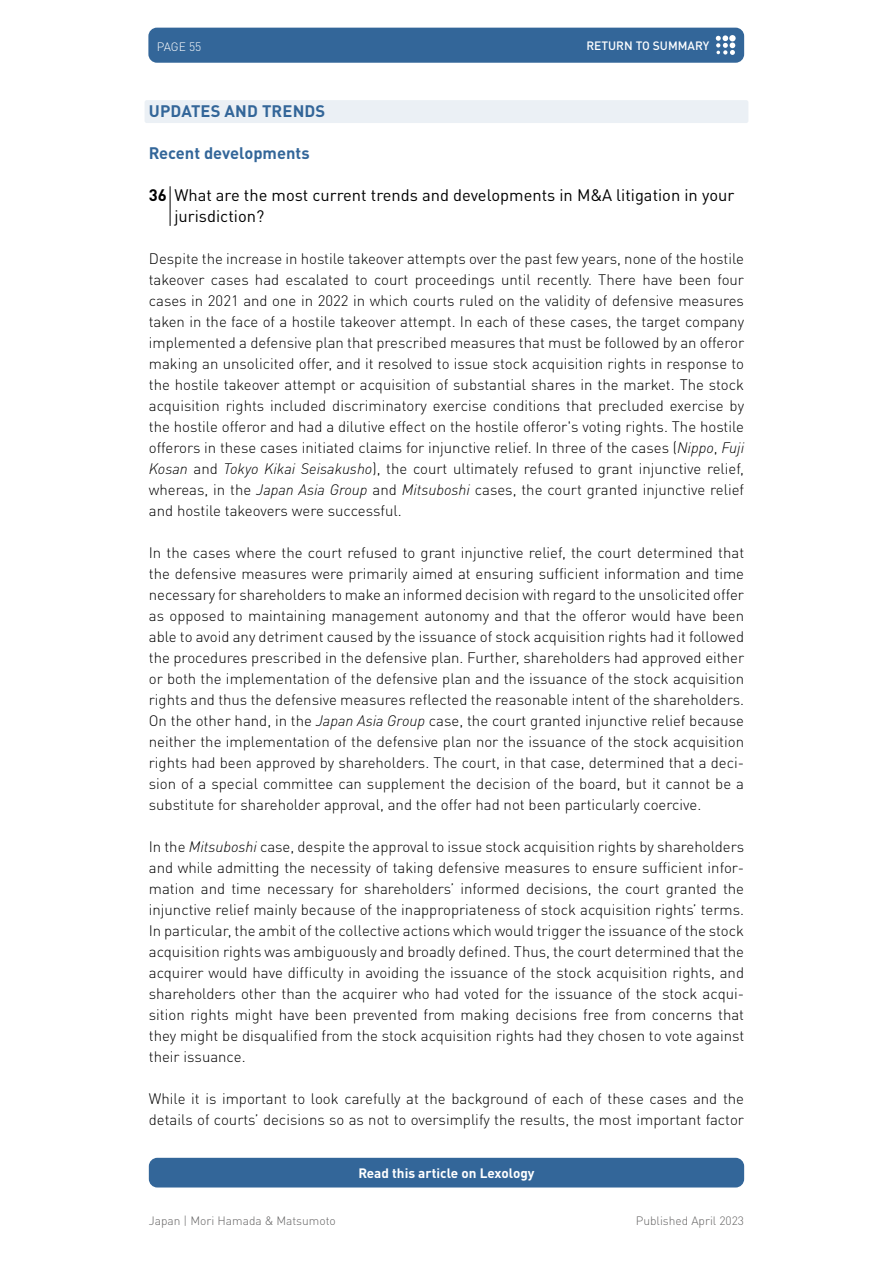
<style>
.page{position:relative;width:893px;height:1263px;background:#fff}
.page>*{position:absolute;margin:0;border:0;box-sizing:border-box;transform-origin:0 0}
.t1{font:16.5px/21px "DIN Pro";color:#000}
.t2{font:700 16.5px "DIN Pro";color:#369}
.t3{font:300 15px/21px "DIN Pro";color:#000;text-align:justify}
.t4{font:700 13.5px "DIN Pro";color:#fff}
.t5{font:300 12px "DIN Pro";color:#646363}
.t6{font:500 12px "DIN Pro";color:#fff}
.t7{font:300 12px "DIN Pro";letter-spacing:-.005em;color:#fff}
.s1{font-weight:700}
.s2{font-style:italic}
</style>
<div class="page">
<div style="left:148px;top:28px;width:596px;height:35px;background:#369;border-radius:9px"></div>
<svg style="left:716px;top:35px;width:19px;height:20px"></svg>
<div style="left:149px;top:1158px;width:595px;height:29px;background:#369;border-radius:9px"></div>
<div style="left:145px;top:100px;width:603px;height:23px;background:#ebf0f5;border-radius:2px"></div>
<hr style="left:170px;top:186px;width:1px;height:40px;background:#000">
<p class="t7" style="left:157px;top:37px;width:46px">PAGE 55</p>
<p class="t6" style="left:586px;top:37px;width:124px">RETURN TO SUMMARY</p>
<p class="t2" style="left:149px;top:98px;width:178px">UPDATES AND TRENDS</p>
<p class="t2" style="left:149px;top:140px;width:162px">Recent developments</p>
<p class="t1" style="left:174px;top:183px;width:561px;text-indent:-26px"><span class="s1">36</span> What are the most current trends and developments in M&amp;A litigation in your jurisdiction?</p>
<p class="t3" style="left:149px;top:247px;width:597px">Despite the increase in hostile takeover attempts over the past few years, none of the hostile takeover cases had escalated to court proceedings until recently. There have been four cases in 2021 and one in 2022 in which courts ruled on the validity of defensive measures taken in the face of a hostile takeover attempt. In each of these cases, the target company implemented a defensive plan that prescribed measures that must be followed by an offeror making an unsolicited offer, and it resolved to issue stock acquisition rights in response to the hostile takeover attempt or acquisition of substantial shares in the market. The stock acquisition rights included discriminatory exercise conditions that precluded exercise by the hostile offeror and had a dilutive effect on the hostile offeror's voting rights. The hostile offerors in these cases initiated claims for injunctive relief. In three of the cases (<span class="s2">Nippo</span>, <span class="s2">Fuji Kosan</span> and <span class="s2">Tokyo Kikai Seisakusho</span>), the court ultimately refused to grant injunctive relief, whereas, in the <span class="s2">Japan Asia Group</span> and <span class="s2">Mitsuboshi</span> cases, the court granted injunctive relief and hostile takeovers were successful.</p>
<p class="t3" style="left:149px;top:541px;width:597px">In the cases where the court refused to grant injunctive relief, the court determined that the defensive measures were primarily aimed at ensuring sufficient information and time necessary for shareholders to make an informed decision with regard to the unsolicited offer as opposed to maintaining management autonomy and that the offeror would have been able to avoid any detriment caused by the issuance of stock acquisition rights had it followed the procedures prescribed in the defensive plan. Further, shareholders had approved either or both the implementation of the defensive plan and the issuance of the stock acquisition rights and thus the defensive measures reflected the reasonable intent of the shareholders.<br>On the other hand, in the <span class="s2">Japan Asia Group</span> case, the court granted injunctive relief because neither the implementation of the defensive plan nor the issuance of the stock acquisition rights had been approved by shareholders. The court, in that case, determined that a deci&shy;sion of a special committee can supplement the decision of the board, but it cannot be a substitute for shareholder approval, and the offer had not been particularly coercive.</p>
<p class="t3" style="left:149px;top:835px;width:597px">In the <span class="s2">Mitsuboshi</span> case, despite the approval to issue stock acquisition rights by shareholders and while admitting the necessity of taking defensive measures to ensure sufficient infor&shy;mation and time necessary for shareholders’ informed decisions, the court granted the injunctive relief mainly because of the inappropriateness of stock acquisition rights’ terms.<br>In particular, the ambit of the collective actions which would trigger the issuance of the stock acquisition rights was ambiguously and broadly defined. Thus, the court determined that the acquirer would have difficulty in avoiding the issuance of the stock acquisition rights, and shareholders other than the acquirer who had voted for the issuance of the stock acqui&shy;sition rights might have been prevented from making decisions free from concerns that they might be disqualified from the stock acquisition rights had they chosen to vote against their issuance.</p>
<p class="t3" style="left:149px;top:1087px;width:597px">While it is important to look carefully at the background of each of these cases and the details of courts’ decisions so as not to oversimplify the results, the most important factor</p>
<p class="t4" style="left:358px;top:1162px;width:178px">Read this article on Lexology</p>
<p class="t5" style="left:149px;top:1211px;width:189px">Japan | Mori Hamada &amp; Matsumoto</p>
<p class="t5" style="left:636px;top:1211px;width:110px">Published April 2023</p>
</div>
